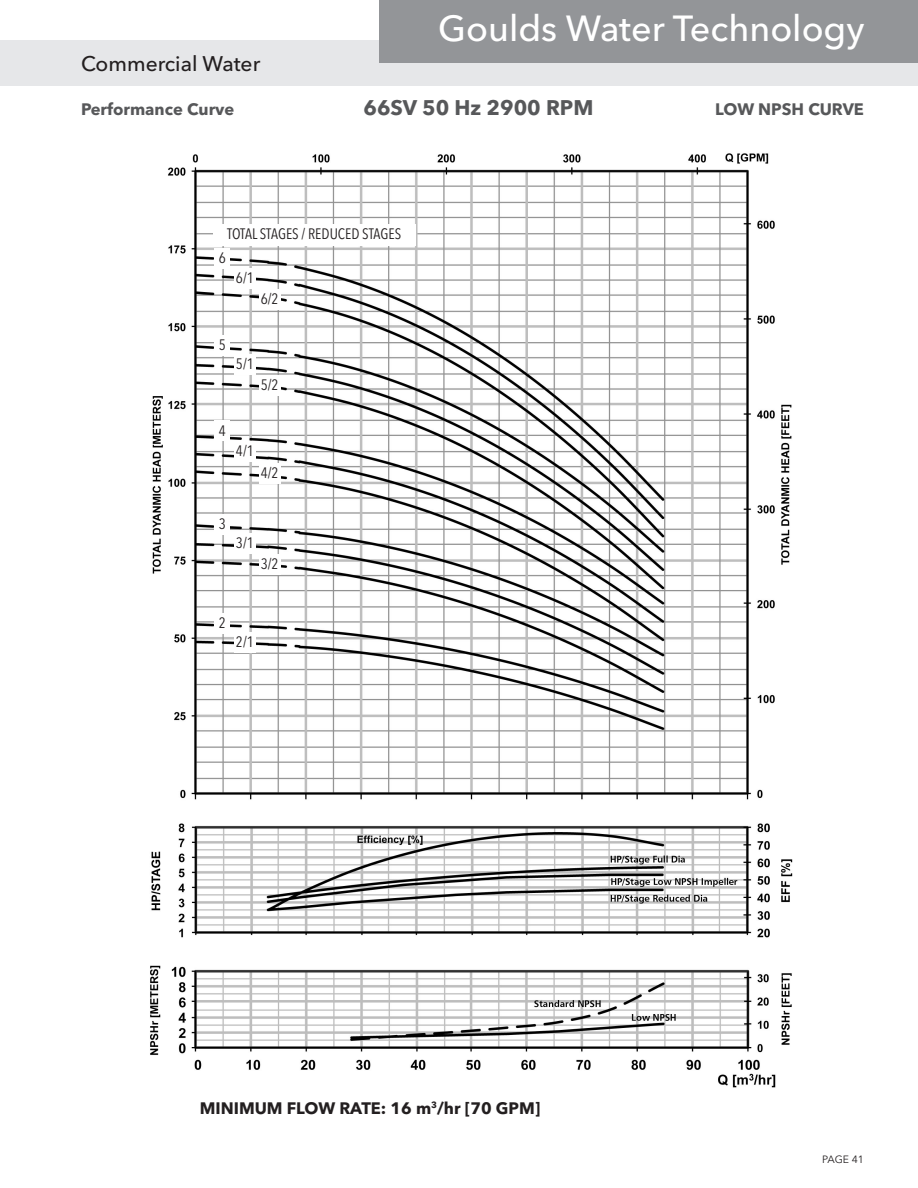
<style>
.page{position:relative;width:918px;height:1188px;background:#fff}
.page>*{position:absolute;margin:0;border:0;box-sizing:border-box;transform-origin:0 0}
.t1{font:500 36px "Avenir Next LT Pro";color:#fff}
.t2{font:700 21px "Avenir Next LT Pro";color:#57585a}
.t3{font:500 21px "Avenir Next LT Pro";color:#231f20}
.t4{font:700 16.5px "Avenir Next LT Pro";color:#231f20}
.t5{font:700 16.5px "Avenir Next LT Pro";color:#57585a}
.t6{font:condensed 15px "Avenir Next LT Pro";color:#231f20}
.t7{font:10.5px "Avenir Next LT Pro";letter-spacing:-.01em;color:#231f20}
</style>
<div class="page">
<img style="left:150px;top:153px;width:643px;height:935px">
<div style="left:215px;top:248px;width:15px;height:20px;background:#fff"></div>
<div style="left:215px;top:335px;width:15px;height:20px;background:#fff"></div>
<div style="left:215px;top:421px;width:15px;height:20px;background:#fff"></div>
<div style="left:215px;top:514px;width:15px;height:21px;background:#fff"></div>
<div style="left:215px;top:614px;width:15px;height:20px;background:#fff"></div>
<div style="left:234px;top:268px;width:22px;height:21px;background:#fff"></div>
<div style="left:234px;top:354px;width:22px;height:20px;background:#fff"></div>
<div style="left:234px;top:441px;width:22px;height:20px;background:#fff"></div>
<div style="left:234px;top:533px;width:22px;height:20px;background:#fff"></div>
<div style="left:234px;top:632px;width:22px;height:20px;background:#fff"></div>
<div style="left:259px;top:290px;width:21px;height:20px;background:#fff"></div>
<div style="left:259px;top:375px;width:21px;height:20px;background:#fff"></div>
<div style="left:259px;top:464px;width:21px;height:20px;background:#fff"></div>
<div style="left:259px;top:554px;width:21px;height:20px;background:#fff"></div>
<div style="left:213px;top:224px;width:202px;height:22px;background:#fff"></div>
<div style="left:0;top:40px;width:918px;height:46px;background:#e6e7e9"></div>
<hr style="left:0;top:0;width:1px;height:63px;background:#939598">
<div style="left:380px;top:0;width:538px;height:63px;background:#939598"></div>
<h2 class="t3" style="left:81px;top:51px;width:181px">Commercial Water</h2>
<h1 class="t1" style="left:438px;top:6px;width:428px">Goulds Water Technology</h1>
<p class="t5" style="left:81px;top:99px;width:155px">Performance Curve</p>
<p class="t2" style="left:364px;top:95px;width:231px">66SV 50 Hz 2900 RPM</p>
<p class="t5" style="left:715px;top:99px;width:150px">LOW NPSH CURVE</p>
<p class="t6" style="left:227px;top:225px;width:176px">TOTAL STAGES / REDUCED STAGES</p>
<p class="t6" style="left:219px;top:249px;width:9px">6</p>
<p class="t6" style="left:236px;top:269px;width:19px">6/1</p>
<p class="t6" style="left:261px;top:290px;width:19px">6/2</p>
<p class="t6" style="left:219px;top:336px;width:9px">5</p>
<p class="t6" style="left:236px;top:354px;width:19px">5/1</p>
<p class="t6" style="left:261px;top:376px;width:19px">5/2</p>
<p class="t6" style="left:219px;top:421px;width:9px">4</p>
<p class="t6" style="left:236px;top:441px;width:19px">4/1</p>
<p class="t6" style="left:261px;top:464px;width:19px">4/2</p>
<p class="t6" style="left:219px;top:515px;width:9px">3</p>
<p class="t6" style="left:236px;top:534px;width:19px">3/1</p>
<p class="t6" style="left:261px;top:555px;width:19px">3/2</p>
<p class="t6" style="left:219px;top:614px;width:9px">2</p>
<p class="t6" style="left:236px;top:633px;width:19px">2/1</p>
<p class="t4" style="left:200px;top:1098px;width:342px">MINIMUM FLOW RATE: 16 m<sup>3</sup>/hr [70 GPM]</p>
<p class="t7" style="left:822px;top:1153px;width:43px">PAGE 41</p>
</div>
